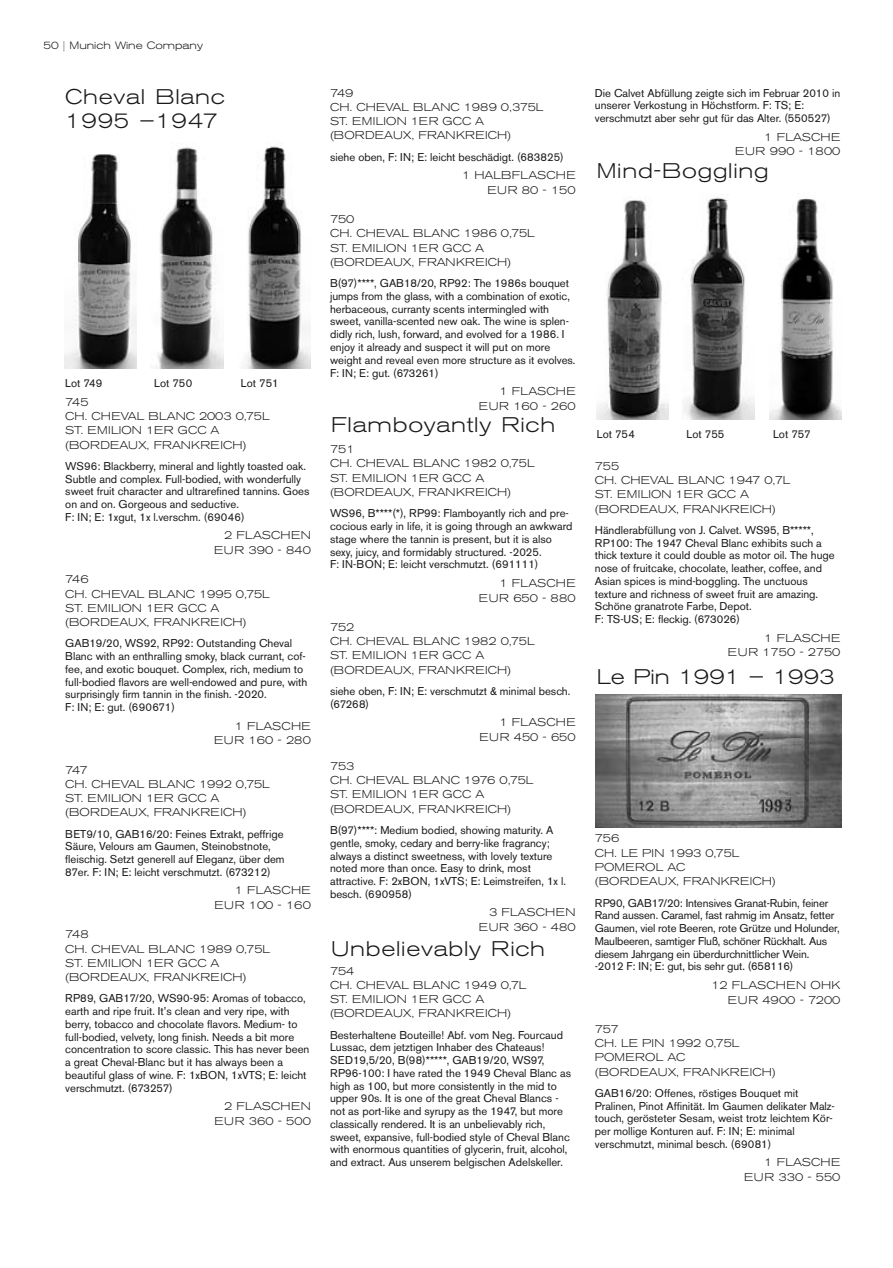
<style>
.page{position:relative;width:893px;height:1268px;background:#fff}
.page>*{position:absolute;margin:0;border:0;box-sizing:border-box;transform-origin:0 0}
.t1{font:300 expanded 21px/24px "Akzidenz Grotesk BE";letter-spacing:.035em;color:#191919}
.t2{font:300 expanded 21px "Akzidenz Grotesk BE";color:#191919}
.t3{font:11.25px/12.8px "Akzidenz Grotesk BE";color:#191919}
.t4{font:300 expanded 11.25px/14.2px "Akzidenz Grotesk BE";letter-spacing:.015em;color:#191919}
.t5{font:300 expanded 10.5px "Akzidenz Grotesk BE";color:#191919}
.s1{color:#757575}
</style>
<div class="page">
<img style="left:65px;top:154px;width:72px;height:214px">
<img style="left:157px;top:147px;width:66px;height:221px">
<img style="left:246px;top:146px;width:64px;height:222px">
<img style="left:596px;top:200px;width:72px;height:219px">
<img style="left:682px;top:197px;width:73px;height:222px">
<img style="left:770px;top:198px;width:72px;height:221px">
<svg style="left:595px;top:694px;width:247px;height:133px;background:#858585"></svg>
<p class="t5" style="left:44px;top:42px;width:161px">50 <span class="s1">|</span> Munich Wine Company</p>
<h1 class="t1" style="left:65px;top:86px;width:161px">Cheval Blanc<br>1995 –1947</h1>
<p class="t3" style="left:65px;top:377px;width:39px">Lot 749</p>
<p class="t3" style="left:154px;top:377px;width:40px">Lot 750</p>
<p class="t3" style="left:241px;top:377px;width:39px">Lot 751</p>
<p class="t4" style="left:65px;top:395px;width:206px">745<br>CH. CHEVAL BLANC 2003 0,75L<br>ST. EMILION 1ER GCC A (BORDEAUX, FRANKREICH)</p>
<p class="t3" style="left:65px;top:460px;width:246px">WS96: Blackberry, mineral and lightly toasted oak.<br>Subtle and complex. Full-bodied, with wonderfully sweet fruit character and ultrarefined tannins. Goes on and on. Gorgeous and seductive.<br>F: IN; E: 1xgut, 1x l.verschm. (69046)</p>
<p class="t4" style="left:214px;top:529px;width:98px;line-height:14.7px;text-align:right">2 FLASCHEN<br>EUR 390 - 840</p>
<p class="t4" style="left:65px;top:573px;width:206px">746<br>CH. CHEVAL BLANC 1995 0,75L<br>ST. EMILION 1ER GCC A (BORDEAUX, FRANKREICH)</p>
<p class="t3" style="left:65px;top:638px;width:244px">GAB19/20, WS92, RP92: Outstanding Cheval Blanc with an enthralling smoky, black currant, cof&shy;fee, and exotic bouquet. Complex, rich, medium to full-bodied flavors are well-endowed and pure, with surprisingly firm tannin in the finish. -2020.<br>F: IN; E: gut. (690671)</p>
<p class="t4" style="left:214px;top:719px;width:98px;line-height:14.7px;text-align:right">1 FLASCHE<br>EUR 160 - 280</p>
<p class="t4" style="left:65px;top:763px;width:206px">747<br>CH. CHEVAL BLANC 1992 0,75L<br>ST. EMILION 1ER GCC A (BORDEAUX, FRANKREICH)</p>
<p class="t3" style="left:65px;top:828px;width:221px">BET9/10, GAB16/20: Feines Extrakt, peffrige Säure, Velours am Gaumen, Steinobstnote, fleischig. Setzt generell auf Eleganz, über dem 87er. F: IN; E: leicht verschmutzt. (673212)</p>
<p class="t4" style="left:214px;top:883px;width:98px;line-height:14.7px;text-align:right">1 FLASCHE<br>EUR 100 - 160</p>
<p class="t4" style="left:65px;top:928px;width:206px">748<br>CH. CHEVAL BLANC 1989 0,75L<br>ST. EMILION 1ER GCC A (BORDEAUX, FRANKREICH)</p>
<p class="t3" style="left:65px;top:993px;width:246px">RP89, GAB17/20, WS90-95: Aromas of tobacco, earth and ripe fruit. It’s clean and very ripe, with berry, tobacco and chocolate flavors. Medium- to full-bodied, velvety, long finish. Needs a bit more concentration to score classic. This has never been a great Cheval-Blanc but it has always been a beautiful glass of wine. F: 1xBON, 1xVTS; E: leicht verschmutzt. (673257)</p>
<p class="t4" style="left:214px;top:1099px;width:98px;line-height:14.7px;text-align:right">2 FLASCHEN<br>EUR 360 - 500</p>
<p class="t4" style="left:330px;top:87px;width:215px">749<br>CH. CHEVAL BLANC 1989 0,375L<br>ST. EMILION 1ER GCC A (BORDEAUX, FRANKREICH)</p>
<p class="t3" style="left:330px;top:152px;width:235px">siehe oben, F: IN; E: leicht beschädigt. (683825)</p>
<p class="t4" style="left:462px;top:169px;width:115px;line-height:14.7px;text-align:right">1 HALBFLASCHE<br>EUR 80 - 150</p>
<p class="t4" style="left:330px;top:213px;width:206px">750<br>CH. CHEVAL BLANC 1986 0,75L<br>ST. EMILION 1ER GCC A (BORDEAUX, FRANKREICH)</p>
<p class="t3" style="left:330px;top:278px;width:247px">B(97)****, GAB18/20, RP92: The 1986s bouquet jumps from the glass, with a combination of exotic, herbaceous, curranty scents intermingled with sweet, vanilla-scented new oak. The wine is splen&shy;didly rich, lush, forward, and evolved for a 1986. I enjoy it already and suspect it will put on more weight and reveal even more structure as it evolves.<br>F: IN; E: gut. (673261)</p>
<p class="t4" style="left:479px;top:384px;width:98px;line-height:14.7px;text-align:right">1 FLASCHE<br>EUR 160 - 260</p>
<p class="t4" style="left:330px;top:443px;width:206px">751<br>CH. CHEVAL BLANC 1982 0,75L<br>ST. EMILION 1ER GCC A (BORDEAUX, FRANKREICH)</p>
<p class="t3" style="left:330px;top:508px;width:244px">WS96, B****(*), RP99: Flamboyantly rich and pre&shy;cocious early in life, it is going through an awkward stage where the tannin is present, but it is also sexy, juicy, and formidably structured. -2025.<br>F: IN-BON; E: leicht verschmutzt. (691111)</p>
<p class="t4" style="left:479px;top:576px;width:98px;line-height:14.7px;text-align:right">1 FLASCHE<br>EUR 650 - 880</p>
<p class="t4" style="left:330px;top:620px;width:206px">752<br>CH. CHEVAL BLANC 1982 0,75L<br>ST. EMILION 1ER GCC A (BORDEAUX, FRANKREICH)</p>
<p class="t3" style="left:330px;top:685px;width:242px">siehe oben, F: IN; E: verschmutzt &amp; minimal besch. (67268)</p>
<p class="t4" style="left:479px;top:715px;width:98px;line-height:14.7px;text-align:right">1 FLASCHE<br>EUR 450 - 650</p>
<p class="t4" style="left:330px;top:759px;width:205px">753<br>CH. CHEVAL BLANC 1976 0,75L<br>ST. EMILION 1ER GCC A (BORDEAUX, FRANKREICH)</p>
<p class="t3" style="left:330px;top:824px;width:237px">B(97)****: Medium bodied, showing maturity. A gentle, smoky, cedary and berry-like fragrancy; always a distinct sweetness, with lovely texture noted more than once. Easy to drink, most attractive. F: 2xBON, 1xVTS; E: Leimstreifen, 1x l. besch. (690958)</p>
<p class="t4" style="left:479px;top:905px;width:98px;line-height:14.7px;text-align:right">3 FLASCHEN<br>EUR 360 - 480</p>
<p class="t4" style="left:330px;top:964px;width:198px">754<br>CH. CHEVAL BLANC 1949 0,7L<br>ST. EMILION 1ER GCC A (BORDEAUX, FRANKREICH)</p>
<p class="t3" style="left:330px;top:1029px;width:243px">Besterhaltene Bouteille! Abf. vom Neg. Fourcaud Lussac, dem jetztigen Inhaber des Chateaus!<br>SED19,5/20, B(98)*****, GAB19/20, WS97, RP96-100: I have rated the 1949 Cheval Blanc as high as 100, but more consistently in the mid to upper 90s. It is one of the great Cheval Blancs - not as port-like and syrupy as the 1947, but more classically rendered. It is an unbelievably rich, sweet, expansive, full-bodied style of Cheval Blanc with enormous quantities of glycerin, fruit, alcohol, and extract. Aus unserem belgischen Adelskeller.</p>
<h1 class="t1" style="left:331px;top:414px;width:226px">Flamboyantly Rich</h1>
<h1 class="t1" style="left:331px;top:938px;width:216px">Unbelievably Rich</h1>
<p class="t3" style="left:595px;top:88px;width:247px">Die Calvet Abfüllung zeigte sich im Februar 2010 in unserer Verkostung in Höchstform. F: TS; E: verschmutzt aber sehr gut für das Alter. (550527)</p>
<p class="t4" style="left:735px;top:130px;width:107px;line-height:14.7px;text-align:right">1 FLASCHE<br>EUR 990 - 1800</p>
<h1 class="t1" style="left:597px;top:161px;width:173px">Mind-Boggling</h1>
<p class="t3" style="left:597px;top:428px;width:40px">Lot 754</p>
<p class="t3" style="left:687px;top:428px;width:39px">Lot 755</p>
<p class="t3" style="left:773px;top:428px;width:39px">Lot 757</p>
<p class="t4" style="left:595px;top:459px;width:197px">755<br>CH. CHEVAL BLANC 1947 0,7L<br>ST. EMILION 1ER GCC A (BORDEAUX, FRANKREICH)</p>
<p class="t3" style="left:595px;top:524px;width:241px">Händlerabfüllung von J. Calvet. WS95, B*****, RP100: The 1947 Cheval Blanc exhibits such a thick texture it could double as motor oil. The huge nose of fruitcake, chocolate, leather, coffee, and Asian spices is mind-boggling. The unctuous texture and richness of sweet fruit are amazing.<br>Schöne granatrote Farbe, Depot.<br>F: TS-US; E: fleckig. (673026)</p>
<p class="t4" style="left:728px;top:631px;width:114px;line-height:14.7px;text-align:right">1 FLASCHE<br>EUR 1750 - 2750</p>
<h1 class="t2" style="left:597px;top:669px;width:239px">Le Pin 1991 – 1993</h1>
<p class="t4" style="left:595px;top:832px;width:183px">756<br>CH. LE PIN 1993 0,75L<br>POMEROL AC<br>(BORDEAUX, FRANKREICH)</p>
<p class="t3" style="left:595px;top:897px;width:246px">RP90, GAB17/20: Intensives Granat-Rubin, feiner Rand aussen. Caramel, fast rahmig im Ansatz, fetter Gaumen, viel rote Beeren, rote Grütze und Holunder, Maulbeeren, samtiger Fluß, schöner Rück halt. Aus diesem Jahrgang ein überdurchnittlicher Wein. -2012 F: IN; E: gut, bis sehr gut. (658116)</p>
<p class="t4" style="left:711px;top:978px;width:131px;line-height:14.7px;text-align:right">12 FLASCHEN OHK<br>EUR 4900 - 7200</p>
<p class="t4" style="left:595px;top:1022px;width:183px">757<br>CH. LE PIN 1992 0,75L<br>POMEROL AC<br>(BORDEAUX, FRANKREICH)</p>
<p class="t3" style="left:595px;top:1087px;width:242px">GAB16/20: Offenes, röstiges Bouquet mit Pralinen, Pinot Affinität. Im Gaumen delikater Malz&shy;touch, gerösteter Sesam, weist trotz leichtem Kör&shy;per mollige Konturen auf. F: IN; E: minimal verschmutzt, minimal besch. (69081)</p>
<p class="t4" style="left:744px;top:1155px;width:98px;line-height:14.7px;text-align:right">1 FLASCHE<br>EUR 330 - 550</p>
</div>
